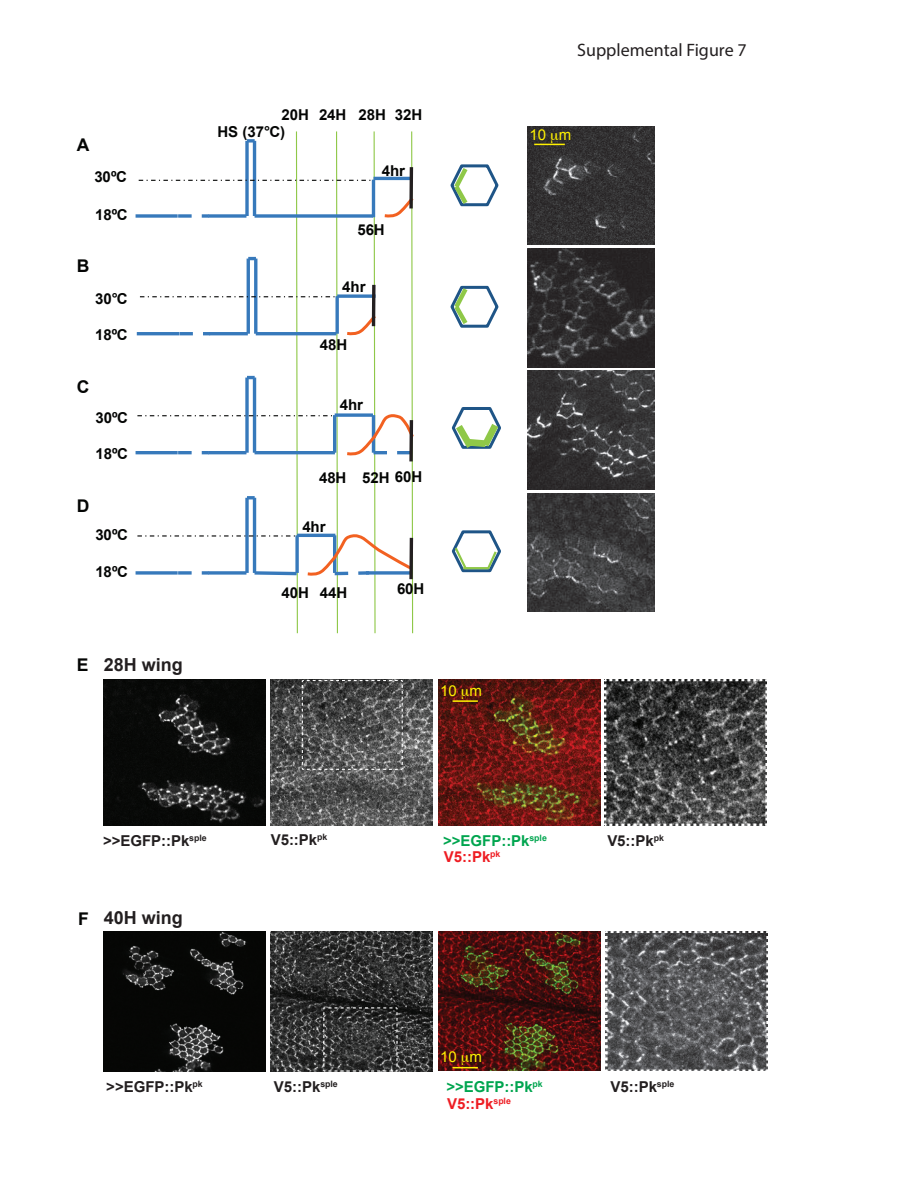
<style>
.page{position:relative;width:918px;height:1188px;background:#fff}
.page>*{position:absolute;margin:0;border:0;box-sizing:border-box;transform-origin:0 0}
.t1{font:18px "Myriad Pro";color:#231f20}
.t2{font:700 18px "Arial";color:#231f20}
.t3{font:700 17.55px "Arial";color:#040504}
.t4{font:700 15px/17.5px "Arial";letter-spacing:-.005em;color:#040504}
.t5{font:700 15px "Arial";letter-spacing:-.005em;color:#231f20}
.t6{font:700 15px "Arial";letter-spacing:-.005em;color:#00a54f}
.t7{font:700 15px "Arial";letter-spacing:-.005em;color:#ee1d23}
.t8{font:15px "Arial";color:#fff101}
</style>
<div class="page">
<hr style="left:136px;top:451px;width:42px;height:3px;background:#3779bb">
<svg style="left:450px;top:164px;width:49px;height:43px"></svg>
<svg style="left:450px;top:285px;width:49px;height:43px"></svg>
<img style="left:527px;top:126px;width:127px;height:119px">
<img style="left:527px;top:248px;width:127px;height:119px">
<svg style="left:451px;top:530px;width:50px;height:43px"></svg>
<img style="left:527px;top:493px;width:127px;height:119px">
<svg style="left:452px;top:407px;width:49px;height:42px"></svg>
<img style="left:527px;top:371px;width:127px;height:118px">
<svg style="left:137px;top:131px;width:277px;height:503px"></svg>
<svg style="left:409px;top:538px;width:4px;height:41px"></svg>
<img style="left:103px;top:680px;width:162px;height:145px">
<img style="left:271px;top:680px;width:162px;height:145px">
<img style="left:103px;top:931px;width:162px;height:140px">
<img style="left:439px;top:931px;width:162px;height:140px">
<img style="left:271px;top:931px;width:162px;height:140px">
<svg style="left:604px;top:679px;width:163px;height:147px;background:#4b4b4b"></svg>
<svg style="left:302px;top:680px;width:101px;height:90px;background:#585858"></svg>
<svg style="left:605px;top:931px;width:163px;height:140px;background:#5f5f61"></svg>
<svg style="left:323px;top:1007px;width:75px;height:65px;background:#3e3e3e"></svg>
<img style="left:439px;top:680px;width:162px;height:145px">
<hr style="left:534px;top:144px;width:31px;height:1px;background:#fff101">
<hr style="left:453px;top:700px;width:25px;height:2px;background:#fff101">
<svg style="left:551px;top:133px;width:8px;height:10px"></svg>
<svg style="left:462px;top:689px;width:7px;height:10px"></svg>
<svg style="left:453px;top:1056px;width:25px;height:12px"></svg>
<p class="t3" style="left:77px;top:133px;width:14px">A</p>
<p class="t4" style="left:94px;top:169px;width:34px">30ºC</p>
<p class="t4" style="left:95px;top:206px;width:34px">18ºC</p>
<p class="t3" style="left:77px;top:255px;width:14px">B</p>
<p class="t4" style="left:95px;top:290px;width:34px">30°C</p>
<p class="t4" style="left:95px;top:326px;width:34px">18ºC</p>
<p class="t3" style="left:77px;top:375px;width:14px">C</p>
<p class="t4" style="left:95px;top:409px;width:34px">30ºC</p>
<p class="t4" style="left:95px;top:445px;width:34px">18ºC</p>
<p class="t3" style="left:77px;top:494px;width:14px">D</p>
<p class="t4" style="left:95px;top:527px;width:34px">30ºC</p>
<p class="t4" style="left:95px;top:563px;width:34px">18ºC</p>
<p class="t3" style="left:77px;top:653px;width:13px">E</p>
<p class="t2" style="left:104px;top:653px;width:81px">28H wing</p>
<p class="t4" style="left:218px;top:106px;width:206px;text-indent:64px">20H 24H 28H 32H<br>HS (37°C)</p>
<p class="t4" style="left:382px;top:162px;width:25px">4hr</p>
<p class="t4" style="left:357px;top:221px;width:29px">56H</p>
<p class="t4" style="left:342px;top:279px;width:25px">4hr</p>
<p class="t4" style="left:320px;top:336px;width:29px">48H</p>
<p class="t4" style="left:340px;top:397px;width:25px">4hr</p>
<p class="t4" style="left:319px;top:469px;width:105px">48H 52H 60H</p>
<p class="t4" style="left:302px;top:518px;width:25px">4hr</p>
<p class="t4" style="left:281px;top:584px;width:67px">40H 44H</p>
<p class="t4" style="left:397px;top:581px;width:29px">60H</p>
<p class="t8" style="left:440px;top:681px;width:43px">10 m</p>
<p class="t1" style="left:577px;top:39px;width:171px">Supplemental Figure 7</p>
<p class="t8" style="left:529px;top:125px;width:43px">10 m</p>
<p class="t5" style="left:103px;top:830px;width:105px">&gt;&gt;EGFP::Pk<sup>sple</sup></p>
<p class="t5" style="left:271px;top:830px;width:58px">V5::Pk<sup>pk</sup></p>
<p class="t3" style="left:78px;top:907px;width:12px">F</p>
<p class="t2" style="left:104px;top:906px;width:81px">40H wing</p>
<p class="t5" style="left:106px;top:1077px;width:98px">&gt;&gt;EGFP::Pk<sup>pk</sup></p>
<p class="t5" style="left:274px;top:1077px;width:65px">V5::Pk<sup>sple</sup></p>
<p class="t6" style="left:443px;top:830px;width:105px">&gt;&gt;EGFP::Pk<sup>sple</sup></p>
<p class="t5" style="left:607px;top:830px;width:58px">V5::Pk<sup>pk</sup></p>
<p class="t7" style="left:444px;top:847px;width:58px">V5::Pk<sup>pk</sup></p>
<p class="t8" style="left:440px;top:1047px;width:43px">10 m</p>
<p class="t6" style="left:446px;top:1077px;width:98px">&gt;&gt;EGFP::Pk<sup>pk</sup></p>
<p class="t5" style="left:611px;top:1077px;width:65px">V5::Pk<sup>sple</sup></p>
<p class="t7" style="left:447px;top:1094px;width:65px">V5::Pk<sup>sple</sup></p>
</div>
